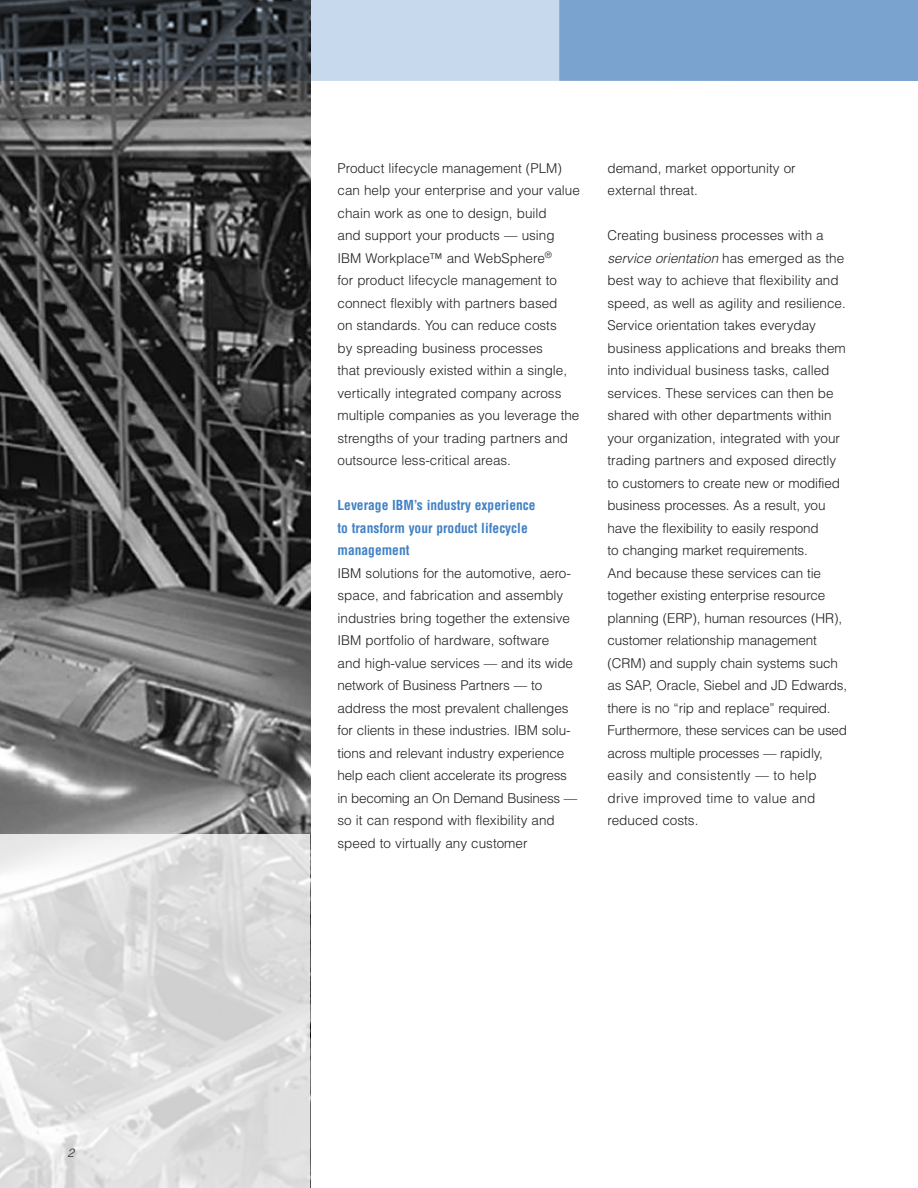
<style>
.page{position:relative;width:918px;height:1188px;background:#fff}
.page>*{position:absolute;margin:0;border:0;box-sizing:border-box;transform-origin:0 0}
.Body_1{font:300 13.5px/22.5px "Helvetica";color:#231f20}
.Sub_1_A_Blue{font:700 condensed 13.5px/22.5px "Helvetica";color:#4181c3}
.t1{font:italic 300 12px "Helvetica";color:#231f20}
.s1{font-style:italic}
</style>
<div class="page">
<img style="left:0;top:81px;width:310px;height:753px">
<svg style="left:0;top:834px;width:310px;height:354px;fill:#dedede"></svg>
<svg style="left:0;top:0;width:918px;height:81px"></svg>
<p class="t1" style="left:68px;top:1145px;width:8px">2</p>
<p class="Body_1" style="left:338px;top:157px;width:244px">Product lifecycle management (PLM) can help your enterprise and your value chain work as one to design, build<br>and support your products — using IBM Workplace™ and WebSphere<sup>®<br></sup>for product lifecycle management to connect flexibly with partners based<br>on standards. You can reduce costs<br>by spreading business processes<br>that previously existed within a single, vertically integrated company across multiple companies as you leverage the strengths of your trading partners and outsource less-critical areas.</p>
<p class="Sub_1_A_Blue" style="left:338px;top:494px;width:200px">Leverage IBM’s industry experience to transform your product lifecycle management</p>
<p class="Body_1" style="left:338px;top:562px;width:241px">IBM solutions for the automotive, aero&shy;space, and fabrication and assembly industries bring together the extensive IBM portfolio of hardware, software<br>and high-value services — and its wide network of Business Partners — to address the most prevalent challenges for clients in these industries. IBM solu&shy;tions and relevant industry experience help each client accelerate its progress in becoming an On Demand Business — so it can respond with flexibility and speed to virtually any customer</p>
<p class="Body_1" style="left:608px;top:157px;width:190px">demand, market opportunity or external threat.</p>
<p class="Body_1" style="left:608px;top:224px;width:241px">Creating business processes with a <span class="s1">service orientation</span> has emerged as the best way to achieve that flexibility and speed, as well as agility and resilience.<br>Service orientation takes everyday business applications and breaks them into individual business tasks, called services. These services can then be shared with other departments within your organization, integrated with your trading partners and exposed directly to customers to create new or modified business processes. As a result, you have the flexibility to easily respond<br>to changing market requirements.<br>And because these services can tie together existing enterprise resource planning (ERP), human resources (HR), customer relationship management (CRM) and supply chain systems such as SAP, Oracle, Siebel and JD Edwards, there is no “rip and replace” required.<br>Furthermore, these services can be used across multiple processes — rapidly, easily and consistently — to help drive improved time to value and reduced costs.</p>
</div>
